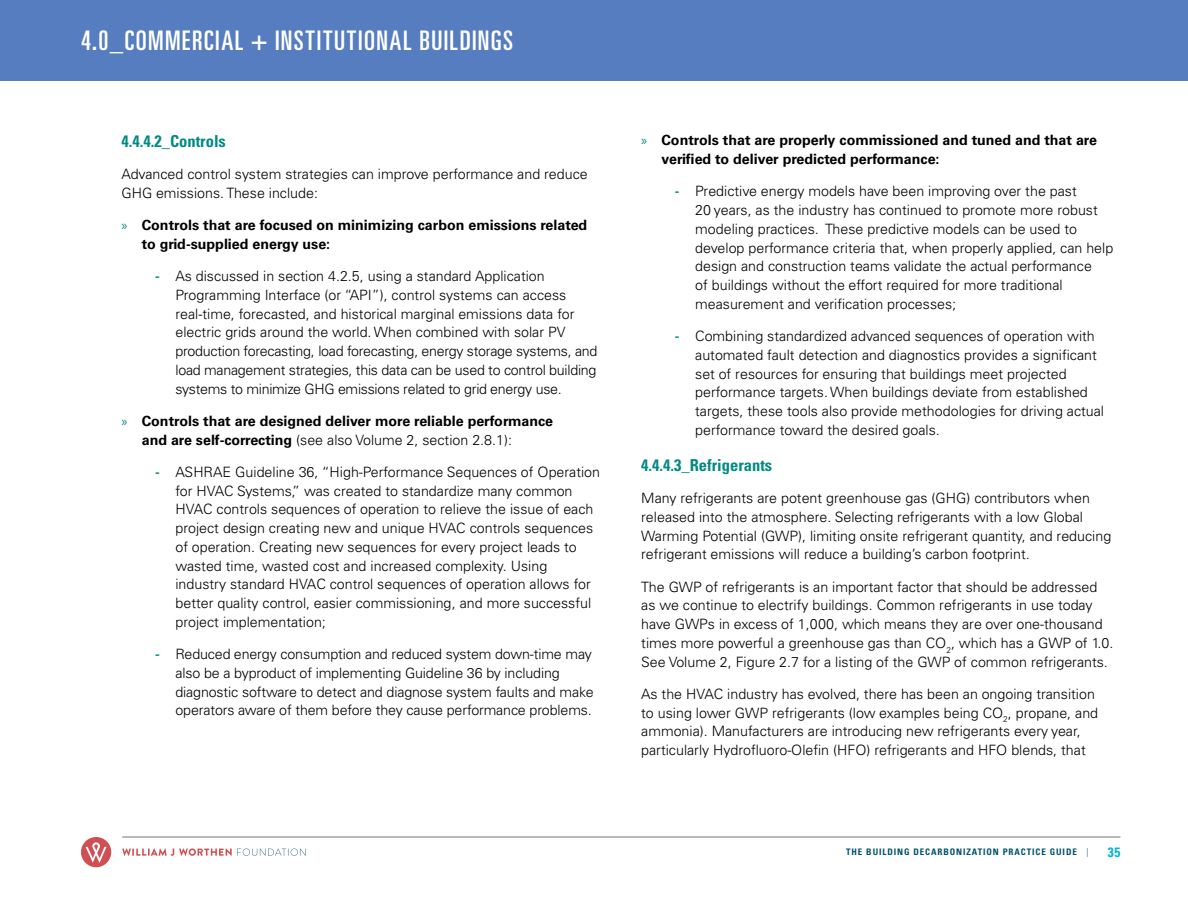
<style>
.page{position:relative;width:1188px;height:918px;background:#fff}
.page>*{position:absolute;margin:0;border:0;box-sizing:border-box;transform-origin:0 0}
.t1{font:27px "Univers LT Pro Ult Cond";letter-spacing:.055em;color:#fff}
.t2{font:700 condensed 16.5px "Univers LT Pro";color:#028a82}
.t3{font:300 14.25px/18.8px "Univers LT Pro 45";color:#000}
.t4{font:700 14.25px/18.8px "Univers LT Pro 65";color:#000}
.t5{font:700 condensed 13.5px "Univers LT Pro";color:#00b3d8}
.t6{font:700 condensed 9px "Univers LT Pro";letter-spacing:.1em;color:#00536d}
.s1{font-family:"Myriad Pro";font-weight:400;color:#028a82}
.s2{font-family:"Univers LT Pro";font-weight:700;font-stretch:condensed;color:#028a82}
.s3{font-family:"Univers LT Pro 65";font-weight:700}
.s4{font-weight:300}
</style>
<div class="page">
<svg style="left:81px;top:837px;width:30px;height:30px"></svg>
<svg style="left:122px;top:848px;width:184px;height:8px"></svg>
<hr style="left:122px;top:837px;width:998px;height:1px;background:#767676">
<div style="left:0;top:0;width:1188px;height:81px;background:#557dbf"></div>
<h1 class="t1" style="left:81px;top:22px;width:434px">4.0_COMMERCIAL + INSTITUTIONAL BUILDINGS</h1>
<p class="t2" style="left:122px;top:131px;width:106px">4.4.4.2_Controls</p>
<p class="t3" style="left:122px;top:164px;width:468px">Advanced control system strategies can improve performance and reduce<br>GHG emissions. These include:</p>
<p class="t4" style="left:142px;top:215px;width:447px;text-indent:-20px"><span class="s1">»</span> Controls that are focused on minimizing carbon emissions related to grid-supplied energy use:</p>
<p class="t3" style="left:175px;top:266px;width:423px;text-indent:-20px"><span class="s2">-</span> As discussed in section 4.2.5, using a standard Application Programming Interface (or “API”), control systems can access real-time, forecasted, and historical marginal emissions data for electric grids around the world. When combined with solar PV production forecasting, load forecasting, energy storage systems, and load management strategies, this data can be used to control building systems to minimize GHG emissions related to grid energy use.</p>
<p class="t4" style="left:122px;top:411px;width:433px"><span class="s1">»</span> Controls that are designed deliver more reliable performance</p>
<p class="t3" style="left:142px;top:430px;width:372px"><span class="s3">and are self-correcting</span> (see also Volume 2, section 2.8.1):</p>
<p class="t3" style="left:175px;top:462px;width:426px;text-indent:-20px"><span class="s2">-</span> ASHRAE Guideline 36, “High-Performance Sequences of Operation for HVAC Systems,” was created to standardize many common HVAC controls sequences of operation to relieve the issue of each project design creating new and unique HVAC controls sequences of operation. Creating new sequences for every project leads to wasted time, wasted cost and increased complexity. Using industry standard HVAC control sequences of operation allows for better quality control, easier commissioning, and more successful project implementation;</p>
<p class="t3" style="left:175px;top:644px;width:420px;text-indent:-20px"><span class="s2">-</span> Reduced energy consumption and reduced system down-time may also be a byproduct of implementing Guideline 36 by including diagnostic software to detect and diagnose system faults and make operators aware of them before they cause performance problems.</p>
<p class="t4" style="left:661px;top:130px;width:437px;text-indent:-20px"><span class="s1">»</span> Controls that are properly commissioned and tuned and that are verified to deliver predicted performance:</p>
<p class="t3" style="left:695px;top:182px;width:420px;text-indent:-20px"><span class="s2">-</span> Predictive energy models have been improving over the past<br>20 years, as the industry has continued to promote more robust modeling practices. These predictive models can be used to develop performance criteria that, when properly applied, can help design and construction teams validate the actual performance<br>of buildings without the effort required for more traditional measurement and verification processes;</p>
<p class="t3" style="left:695px;top:326px;width:410px;text-indent:-20px"><span class="s2">-</span> Combining standardized advanced sequences of operation with automated fault detection and diagnostics provides a significant set of resources for ensuring that buildings meet projected performance targets. When buildings deviate from established targets, these tools also provide methodologies for driving actual performance toward the desired goals.</p>
<p class="t2" style="left:641px;top:455px;width:133px">4.4.4.3_Refrigerants</p>
<p class="t3" style="left:641px;top:488px;width:472px">Many refrigerants are potent greenhouse gas (GHG) contributors when released into the atmosphere. Selecting refrigerants with a low Global Warming Potential (GWP), limiting onsite refrigerant quantity, and reducing refrigerant emissions will reduce a building’s carbon footprint.</p>
<p class="t3" style="left:641px;top:577px;width:474px">The GWP of refrigerants is an important factor that should be addressed as we continue to electrify buildings. Common refrigerants in use today have GWPs in excess of 1,000, which means they are over one-thousand times more powerful a greenhouse gas than CO<sub>2</sub>, which has a GWP of 1.0.<br>See Volume 2, Figure 2.7 for a listing of the GWP of common refrigerants.</p>
<p class="t3" style="left:641px;top:684px;width:458px">As the HVAC industry has evolved, there has been an ongoing transition to using lower GWP refrigerants (low examples being CO<sub>2</sub>, propane, and ammonia). Manufacturers are introducing new refrigerants every year, particularly Hydrofluoro-Olefin (HFO) refrigerants and HFO blends, that</p>
<p class="t6" style="left:846px;top:847px;width:244px">THE BUILDING DECARBONIZATION PRACTICE GUIDE <span class="s4">|</span></p>
<p class="t5" style="left:1108px;top:844px;width:14px">35</p>
</div>
